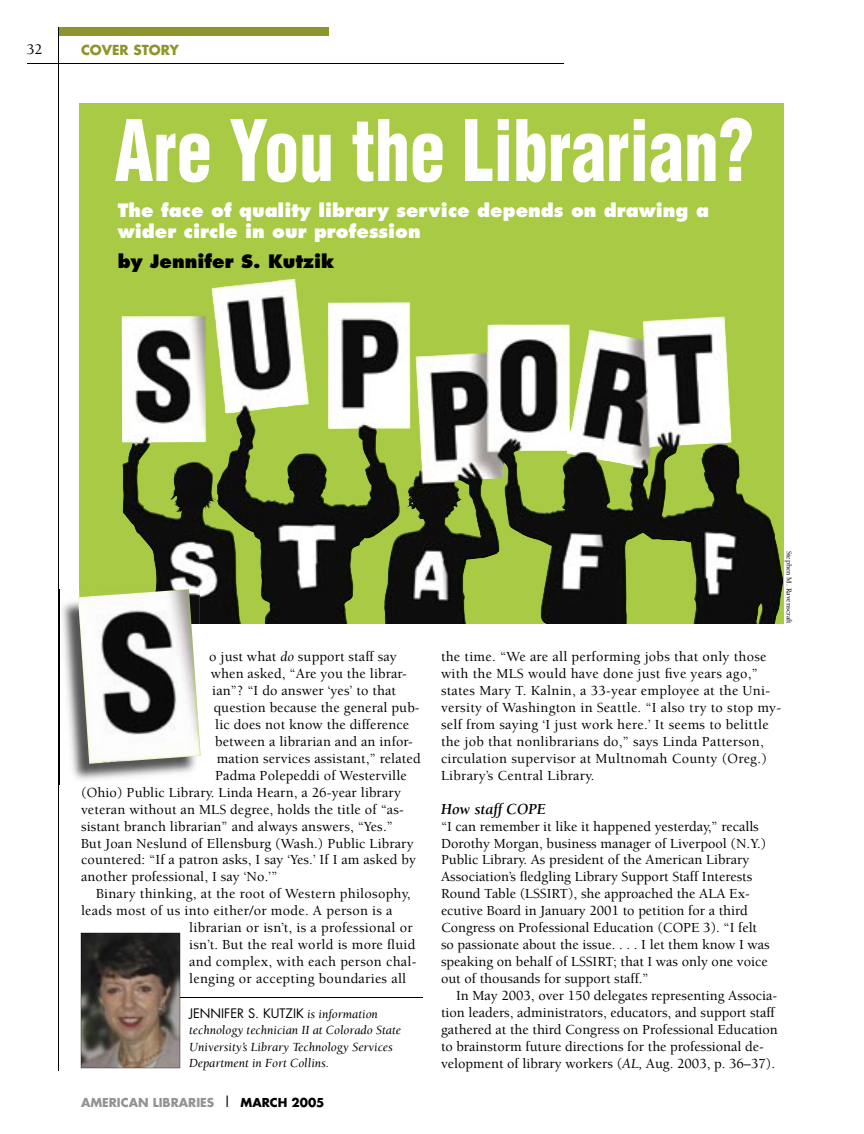
<style>
.page{position:relative;width:864px;height:1134px;background:#fff}
.page>*{position:absolute;margin:0;border:0;box-sizing:border-box;transform-origin:0 0}
.t1{font:900 condensed 82.5px "Helvetica";color:#fff;scale:.85 1}
.t2{font:800 18px/21px "Futura";color:#fff}
.t3{font:800 18px "Futura";color:#000}
.t4{font:italic 700 15.75px "Berkeley";color:#000}
.t5{font:500 15px "Berkeley";color:#000}
.t6{font:500 14.25px/17px "Berkeley";letter-spacing:.01em;color:#000}
.t7{font:700 13.5px "Futura";color:#8e952c}
.t8{font:italic 12.75px/16.5px "Berkeley";color:#000}
.t9{font:12.75px "Futura";color:#000}
.t10{font:700 12px "Futura";color:#939393}
.t11{font:500 7.5px "Berkeley";color:#000}
.s1{font-weight:400;font-style:italic}
.s2{font-family:"Berkeley";font-style:italic}
.s3{color:#000}
</style>
<div class="page">
<hr style="left:58px;top:27px;width:1px;height:1044px;background:#000">
<hr style="left:27px;top:63px;width:537px;height:1px;background:#000">
<div style="left:59px;top:27px;width:269px;height:9px;background:#8e952c"></div>
<svg style="left:80px;top:104px;width:704px;height:520px;background:#97ae52"></svg>
<img style="left:216px;top:278px;width:195px;height:346px">
<hr style="left:81px;top:997px;width:342px;height:1px;background:#000">
<svg style="left:81px;top:933px;width:99px;height:135px;background:#5e5249"></svg>
<img style="left:59px;top:590px;width:137px;height:194px">
<img style="left:78px;top:589px;width:123px;height:175px">
<p class="t5" style="left:27px;top:41px;width:17px">32</p>
<p class="t7" style="left:81px;top:41px;width:100px">COVER STORY</p>
<h1 class="t1" style="left:115px;top:99px;width:754px">Are You the Librarian?</h1>
<p class="t2" style="left:118px;top:200px;width:593px">The face of quality library service depends on drawing a wider circle in our profession</p>
<p class="t3" style="left:118px;top:250px;width:218px">by Jennifer S. Kutzik</p>
<p class="t11" style="left:793px;top:550px;width:75px;rotate:90deg">Stephen M. Ravenscraft</p>
<p class="t6" style="left:209px;top:648px;width:189px">o just what <span class="s1">do</span> support staff say</p>
<p class="t6" style="left:211px;top:665px;width:198px">when asked, “Are you the librar-</p>
<p class="t6" style="left:212px;top:682px;width:185px">ian”? “I do answer ‘yes’ to that</p>
<p class="t6" style="left:214px;top:699px;width:207px">question because the general pub-</p>
<p class="t6" style="left:215px;top:716px;width:195px">lic does not know the difference</p>
<p class="t6" style="left:215px;top:733px;width:199px">between a librarian and an infor-</p>
<p class="t6" style="left:217px;top:750px;width:205px">mation services assistant,” related</p>
<p class="t6" style="left:215px;top:767px;width:193px">Padma Polepeddi of Westerville</p>
<p class="t6" style="left:81px;top:784px;width:321px">(Ohio) Public Library. Linda Hearn, a 26-year library</p>
<p class="t6" style="left:81px;top:801px;width:324px">veteran without an MLS degree, holds the title of “as-</p>
<p class="t6" style="left:81px;top:818px;width:313px">sistant branch librarian” and always answers, “Yes.”</p>
<p class="t6" style="left:81px;top:835px;width:334px">But Joan Neslund of Ellensburg (Wash.) Public Library</p>
<p class="t6" style="left:81px;top:852px;width:336px">countered: “If a patron asks, I say ‘Yes.’ If I am asked by</p>
<p class="t6" style="left:81px;top:869px;width:198px">another professional, I say ‘No.’”</p>
<p class="t6" style="left:96px;top:886px;width:316px">Binary thinking, at the root of Western philosophy,</p>
<p class="t6" style="left:81px;top:903px;width:313px">leads most of us into either/or mode. A person is a</p>
<p class="t6" style="left:189px;top:920px;width:225px">librarian or isn’t, is a professional or</p>
<p class="t6" style="left:189px;top:937px;width:228px">isn’t. But the real world is more fluid</p>
<p class="t6" style="left:189px;top:953px;width:229px">and complex, with each person chal-</p>
<p class="t6" style="left:189px;top:970px;width:219px">lenging or accepting boundaries all</p>
<p class="t9" style="left:189px;top:1005px;width:190px">JENNIFER S. KUTZIK <span class="s2">is information</span></p>
<p class="t8" style="left:189px;top:1022px;width:213px">technology technician II at Colorado State<br>University’s Library Technology Services<br>Department in Fort Collins.</p>
<p class="t10" style="left:81px;top:1095px;width:245px">AMERICAN LIBRARIES <span class="s3">❘ MARCH 2005</span></p>
<p class="t6" style="left:441px;top:648px;width:342px">the time. “We are all performing jobs that only those with the MLS would have done just five years ago,” states Mary T. Kalnin, a 33-year employee at the Uni&shy;versity of Washington in Seattle. “I also try to stop my&shy;self from saying ‘I just work here.’ It seems to belittle the job that nonlibrarians do,” says Linda Patterson, circulation supervisor at Multnomah County (Oreg.)<br>Library’s Central Library.</p>
<p class="t4" style="left:441px;top:800px;width:106px">How staff COPE</p>
<p class="t6" style="left:441px;top:818px;width:330px">“I can remember it like it happened yesterday,” recalls Dorothy Morgan, business manager of Liverpool (N.Y.)<br>Public Library. As president of the American Library Association’s fledgling Library Support Staff Interests Round Table (LSSIRT), she approached the ALA Ex&shy;ecutive Board in January 2001 to petition for a third Congress on Professional Education (COPE 3). “I felt so passionate about the issue. . . . I let them know I was speaking on behalf of LSSIRT; that I was only one voice out of thousands for support staff.”</p>
<p class="t6" style="left:441px;top:987px;width:338px;text-indent:15px">In May 2003, over 150 delegates representing Associa&shy;tion leaders, administrators, educators, and support staff gathered at the third Congress on Professional Education to brainstorm future directions for the professional de&shy;velopment of library workers (<span class="s1">AL,</span> Aug. 2003, p. 36–37).</p>
</div>
